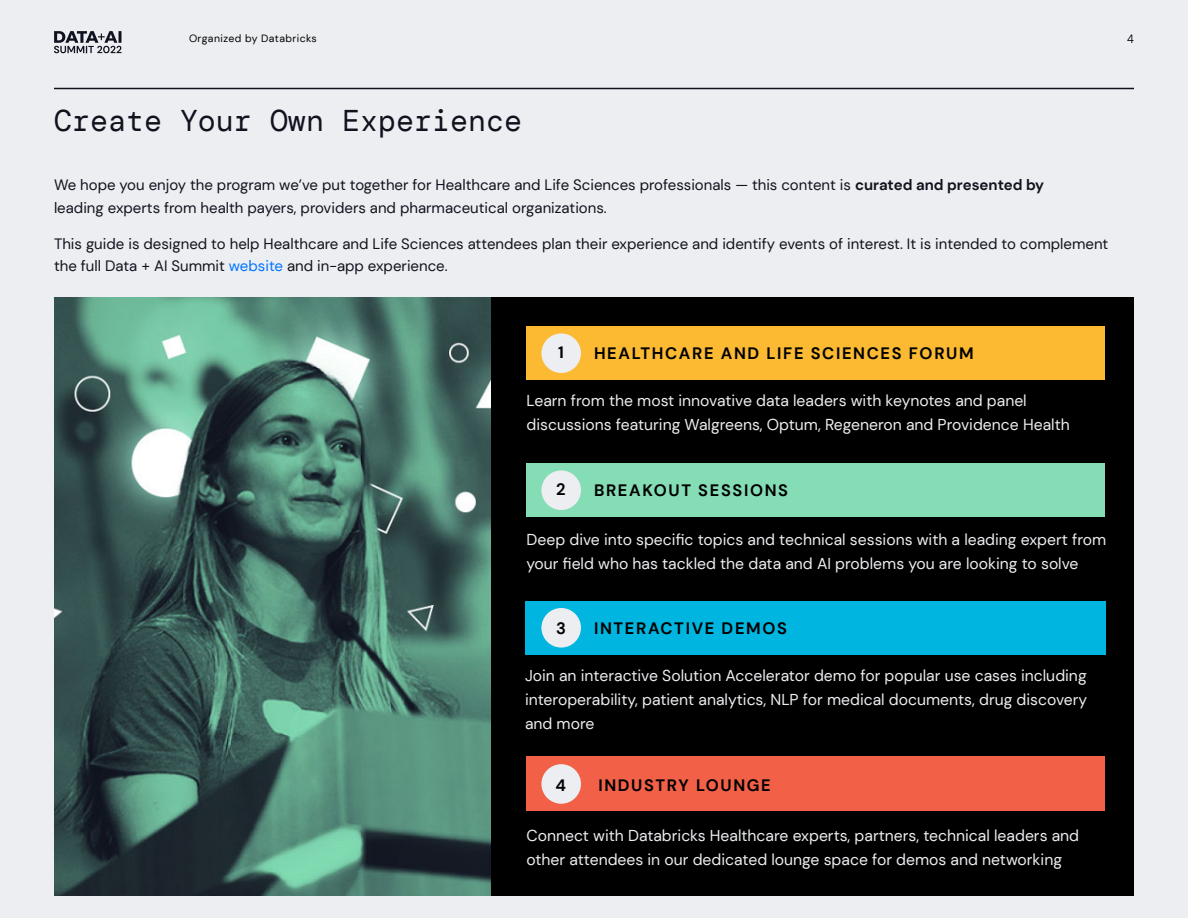
<style>
.page{position:relative;width:1188px;height:918px;background:#edeef1}
.page>*{position:absolute;margin:0;border:0;box-sizing:border-box;transform-origin:0 0}
.t1{font:30px "DM Mono";color:#10121e}
.t2{font:700 16.5px "DM Sans";letter-spacing:.1em;color:#000}
.t3{font:15.75px/24px "DM Sans";color:#edeef1}
.t4{font:15px/22.5px "DM Sans";color:#10121e}
.t5{font:300 12px "DM Mono";color:#000}
.t6{font:10.5px "DM Sans";letter-spacing:.04em;color:#000}
.s1{font-weight:700}
.s2{color:#0074ff}
</style>
<div class="page">
<div style="left:189px;top:297px;width:945px;height:598px;background:#000"></div>
<hr style="left:54px;top:88px;width:1080px;height:1px;background:#10121e">
<div style="left:526px;top:326px;width:579px;height:54px;background:#fcba33"></div>
<img style="left:54px;top:297px;width:436px;height:598px">
<div style="left:541px;top:333px;width:40px;height:40px;background:#edeef1;border-radius:50%"></div>
<div style="left:526px;top:463px;width:579px;height:54px;background:#85ddb5"></div>
<div style="left:541px;top:470px;width:40px;height:40px;background:#edeef1;border-radius:50%"></div>
<div style="left:525px;top:601px;width:580px;height:54px;background:#00b6e0"></div>
<div style="left:541px;top:608px;width:40px;height:40px;background:#edeef1;border-radius:50%"></div>
<div style="left:526px;top:757px;width:579px;height:54px;background:#f16047"></div>
<div style="left:541px;top:764px;width:40px;height:40px;background:#edeef1;border-radius:50%"></div>
<svg style="left:54px;top:31px;width:68px;height:22px"></svg>
<p class="t6" style="left:189px;top:31px;width:129px">Organized by Databricks</p>
<p class="t5" style="left:1127px;top:31px;width:9px">4</p>
<h1 class="t1" style="left:54px;top:102px;width:470px">Create Your Own Experience</h1>
<p class="t4" style="left:54px;top:174px;width:992px">We hope you enjoy the program we’ve put together for Healthcare and Life Sciences professionals — this content is <span class="s1">curated and presented by </span>leading experts from health payers, providers and pharmaceutical organizations.</p>
<p class="t4" style="left:54px;top:232px;width:1056px">This guide is designed to help Healthcare and Life Sciences attendees plan their experience and identify events of interest. It is intended to complement the full Data + AI Summit <span class="s2">website</span> and in-app experience.</p>
<p class="t2" style="left:558px;top:342px;width:7px">1</p>
<p class="t2" style="left:594px;top:343px;width:381px">HEALTHCARE AND LIFE SCIENCES FORUM</p>
<p class="t3" style="left:526px;top:388px;width:545px">Learn from the most innovative data leaders with keynotes and panel discussions featuring Walgreens, Optum, Regeneron and Providence Health</p>
<p class="t2" style="left:556px;top:479px;width:11px">2</p>
<p class="t2" style="left:594px;top:480px;width:196px">BREAKOUT SESSIONS</p>
<p class="t3" style="left:526px;top:527px;width:581px">Deep dive into specific topics and technical sessions with a leading expert from your field who has tackled the data and AI problems you are looking to solve</p>
<p class="t2" style="left:556px;top:618px;width:11px">3</p>
<p class="t2" style="left:594px;top:618px;width:194px">INTERACTIVE DEMOS</p>
<p class="t3" style="left:525px;top:663px;width:564px;text-align:justify">Join an interactive Solution Accelerator demo for popular use cases including interoperability, patient analytics, NLP for medical documents, drug discovery and more</p>
<p class="t2" style="left:556px;top:775px;width:12px">4</p>
<p class="t2" style="left:598px;top:774px;width:174px">INDUSTRY LOUNGE</p>
<p class="t3" style="left:526px;top:823px;width:554px">Connect with Databricks Healthcare experts, partners, technical leaders and other attendees in our dedicated lounge space for demos and networking</p>
</div>
